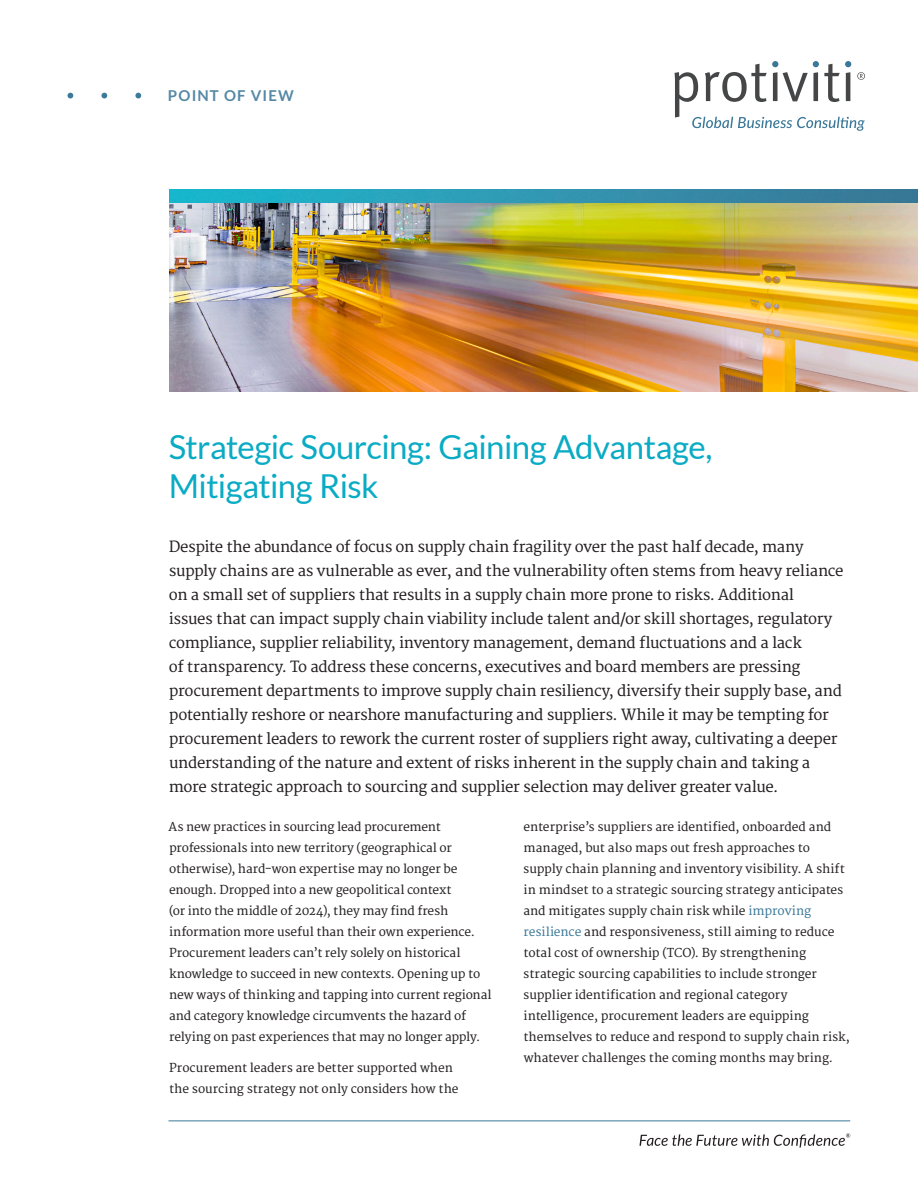
<style>
.page{position:relative;width:918px;height:1188px;background:#fff}
.page>*{position:absolute;margin:0;border:0;box-sizing:border-box;transform-origin:0 0}
.t1{font:33px/39px "Lato";letter-spacing:-.015em;color:#0aabc4}
.t2{font:15px/24px "Merriweather";letter-spacing:-.02em;color:#231f20}
.t3{font:700 15px "Lato";letter-spacing:.075em;color:#5588a6}
.t4{font:12px/21px "Merriweather";letter-spacing:-.005em;color:#231f20}
.s1{color:#3b7898}
</style>
<div class="page">
<hr style="left:168px;top:1120px;width:682px;height:1px;background:#3b7898">
<svg style="left:639px;top:1133px;width:211px;height:15px"></svg>
<img style="left:169px;top:189px;width:749px;height:203px">
<svg style="left:674px;top:61px;width:191px;height:70px"></svg>
<svg style="left:68px;top:93px;width:5px;height:5px"></svg>
<svg style="left:101px;top:93px;width:6px;height:5px"></svg>
<svg style="left:135px;top:93px;width:6px;height:5px"></svg>
<p class="t3" style="left:168px;top:87px;width:128px">POINT OF VIEW</p>
<h1 class="t1" style="left:169px;top:427px;width:545px">Strategic Sourcing: Gaining Advantage,<br>Mitigating Risk</h1>
<p class="t2" style="left:169px;top:535px;width:676px">Despite the abundance of focus on supply chain fragility over the past half decade, many supply chains are as vulnerable as ever, and the vulnerability often stems from heavy reliance on a small set of suppliers that results in a supply chain more prone to risks. Additional<br>issues that can impact supply chain viability include talent and/or skill shortages, regulatory compliance, supplier reliability, inventory management, demand fluctuations and a lack<br>of transparency. To address these concerns, executives and board members are pressing procurement departments to improve supply chain resiliency, diversify their supply base, and potentially reshore or nearshore manufacturing and suppliers. While it may be tempting for procurement leaders to rework the current roster of suppliers right away, cultivating a deeper understanding of the nature and extent of risks inherent in the supply chain and taking a more strategic approach to sourcing and supplier selection may deliver greater value.</p>
<p class="t4" style="left:169px;top:817px;width:324px">As new practices in sourcing lead procurement professionals into new territory (geographical or otherwise), hard-won expertise may no longer be enough. Dropped into a new geopolitical context<br>(or into the middle of 2024), they may find fresh information more useful than their own experience.<br>Procurement leaders can’t rely solely on historical knowledge to succeed in new contexts. Opening up to new ways of thinking and tapping into current regional and category knowledge circumvents the hazard of relying on past experiences that may no longer apply.</p>
<p class="t4" style="left:169px;top:1058px;width:291px">Procurement leaders are better supported when the sourcing strategy not only considers how the</p>
<p class="t4" style="left:523px;top:817px;width:328px">enterprise’s suppliers are identified, onboarded and managed, but also maps out fresh approaches to supply chain planning and inventory visibility. A shift in mindset to a strategic sourcing strategy anticipates and mitigates supply chain risk while <span class="s1">improving resilience</span> and responsiveness, still aiming to reduce total cost of ownership (TCO). By strengthening strategic sourcing capabilities to include stronger supplier identification and regional category intelligence, procurement leaders are equipping themselves to reduce and respond to supply chain risk, whatever challenges the coming months may bring.</p>
</div>
